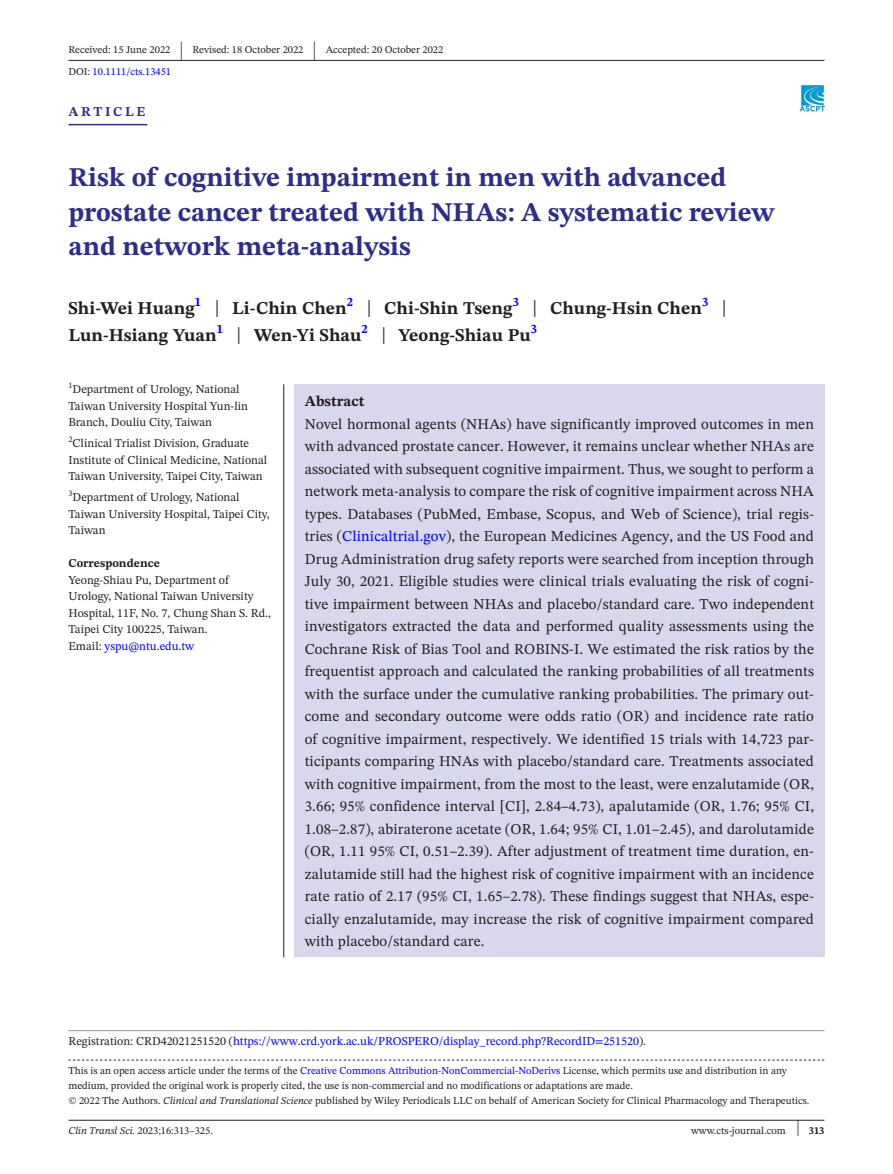
<style>
.page{position:relative;width:893px;height:1174px;background:#fff}
.page>*{position:absolute;margin:0;border:0;box-sizing:border-box;transform-origin:0 0}
.t1{font:700 27px/34.5px "STIX Two Text";color:#2c2d8c}
.t2{font:25.65px "STIX Two Text";color:#231f20;scale:.49 1}
.t3{font:700 18px/27px "STIX Two Text";color:#231f20}
.t4{font:15px/22.5px "STIX Two Text";letter-spacing:.01em;color:#231f20;text-align:justify}
.t5{font:700 15px "STIX Two Text";color:#231f20}
.t6{font:700 13.5px "STIX Two Text";letter-spacing:.2em;color:#2c2d8c}
.t7{font:12px/16.5px "STIX Two Text";color:#231f20}
.t8{font:12px "STIX Two Text";color:#00f}
.t9{font:700 12px "STIX Two Text";color:#231f20}
.t10{font:10.5px/15px "STIX Two Text";color:#231f20}
.t11{font:10.5px "STIX Two Text";color:#00f}
.s1{color:#231f20}
.s2{font-weight:400;font-size:23.4px}
.s3{color:#00f}
.s4{font-family:"STIX"}
.s5{font-style:italic}
.s6{font-size:22.2px}
.s7{font-weight:700}
</style>
<div class="page">
<hr style="left:68px;top:1119px;width:756px;height:1px;background:#231f20">
<img style="left:799px;top:85px;width:25px;height:26px">
<hr style="left:68px;top:60px;width:756px;height:1px;background:#231f20">
<hr style="left:68px;top:124px;width:79px;height:1px;background:#2c2d8c">
<svg style="left:68px;top:1059px;width:756px;height:1px"></svg>
<hr style="left:68px;top:1030px;width:756px;height:1px;background:#939598">
<div style="left:294px;top:384px;width:530px;height:573px;background:#d9d7eb"></div>
<hr style="left:283px;top:384px;width:1px;height:573px;background:#231f20">
<p class="t10" style="left:68px;top:42px;width:103px">Received: 15 June 2022</p>
<h2 class="t2" style="left:180px;top:32px;width:8px">|</h2>
<p class="t10" style="left:193px;top:42px;width:112px">Revised: 18 October 2022</p>
<h2 class="t2" style="left:313px;top:32px;width:8px">|</h2>
<p class="t10" style="left:326px;top:42px;width:119px">Accepted: 20 October 2022</p>
<p class="t11" style="left:68px;top:64px;width:104px"><span class="s1">DOI:</span> 10.1111/cts.13451</p>
<p class="t6" style="left:68px;top:101px;width:79px">ARTICLE</p>
<h1 class="t1" style="left:68px;top:161px;width:707px">Risk of cognitive impairment in men with advanced prostate cancer treated with NHAs: A systematic review and network meta-analysis</h1>
<p class="t3" style="left:68px;top:295px;width:660px">Shi-Wei Huang<sup>1</sup> <span class="s2">|</span> Li-Chin Chen<sup>2</sup> <span class="s2">|</span> Chi-Shin Tseng<sup>3</sup> <span class="s2">|</span> Chung-Hsin Chen<sup>3</sup> <span class="s2">|<br></span>Lun-Hsiang Yuan<sup>1</sup> <span class="s2">|</span> Wen-Yi Shau<sup>2</sup> <span class="s2">|</span> Yeong-Shiau Pu<sup>3</sup></p>
<p class="t7" style="left:68px;top:381px;width:181px"><sup>1</sup>Department of Urology, National<br>Taiwan University Hospital Yun-lin<br>Branch, Douliu City, Taiwan</p>
<p class="t7" style="left:68px;top:435px;width:200px"><sup>2</sup>Clinical Trialist Division, Graduate<br>Institute of Clinical Medicine, National<br>Taiwan University, Taipei City, Taiwan</p>
<p class="t7" style="left:68px;top:489px;width:203px"><sup>3</sup>Department of Urology, National<br>Taiwan University Hospital, Taipei City,<br>Taiwan</p>
<p class="t9" style="left:68px;top:555px;width:93px">Correspondence</p>
<p class="t7" style="left:68px;top:571px;width:204px">Yeong-Shiau Pu, Department of<br>Urology, National Taiwan University<br>Hospital, 11F, No. 7, Chung Shan S. Rd.,<br>Taipei City 100225, Taiwan.<br>Email: <span class="s3">yspu@ntu.edu.tw</span></p>
<p class="t5" style="left:305px;top:390px;width:61px">Abstract</p>
<p class="t4" style="left:305px;top:412px;width:511px">Novel hormonal agents (NHAs) have significantly improved outcomes in men with advanced prostate cancer. However, it remains unclear whether NHAs are associated with subsequent cognitive impairment. Thus, we sought to perform a network meta-analysis to compare the risk of cognitive impairment across NHA types. Databases (PubMed, Embase, Scopus, and Web of Science), trial regis&shy;tries (<span class="s3">Clinicaltrial.gov</span>), the European Medicines Agency, and the US Food and Drug Administration drug safety reports were searched from inception through July 30, 2021. Eligible studies were clinical trials evaluating the risk of cogni&shy;tive impairment between NHAs and placebo/standard care. Two independent investigators extracted the data and performed quality assessments using the Cochrane Risk of Bias Tool and ROBINS-I. We estimated the risk ratios by the frequentist approach and calculated the ranking probabilities of all treatments with the surface under the cumulative ranking probabilities. The primary out&shy;come and secondary outcome were odds ratio (OR) and incidence rate ratio of cognitive impairment, respectively. We identified 15 trials with 14,723 par&shy;ticipants comparing HNAs with placebo/standard care. Treatments associated with cognitive impairment, from the most to the least, were enzalutamide (OR, 3.66; 95% confidence interval [CI], 2.84–4.73), apalutamide (OR, 1.76; 95% CI, 1.08–2.87), abiraterone acetate (OR, 1.64; 95% CI, 1.01–2.45), and darolutamide (OR, 1.11 95% CI, 0.51–2.39). After adjustment of treatment time duration, en&shy;zalutamide still had the highest risk of cognitive impairment with an incidence rate ratio of 2.17 (95% CI, 1.65–2.78). These findings suggest that NHAs, espe&shy;cially enzalutamide, may increase the risk of cognitive impairment compared with placebo/standard care.</p>
<p class="t8" style="left:68px;top:1032px;width:579px"><span class="s1">Registration: CRD42021251520 (</span>https://www.crd.york.ac.uk/PROSPERO/display_record.php?RecordID<span class="s4">=</span>251520<span class="s1">).</span></p>
<p class="t10" style="left:68px;top:1063px;width:743px">This is an open access article under the terms of the <span class="s3">Creative Commons Attribution-NonCommercial-NoDerivs</span> License, which permits use and distribution in any medium, provided the original work is properly cited, the use is non-commercial and no modifications or adaptations are made.<br>© 2022 The Authors. <span class="s5">Clinical and Translational Science</span> published by Wiley Periodicals LLC on behalf of American Society for Clinical Pharmacology and Therapeutics.</p>
<p class="t10" style="left:68px;top:1123px;width:146px"><span class="s5">Clin Transl Sci.</span> 2023;16:313–325.</p>
<p class="t10" style="left:691px;top:1123px;width:135px">www.cts-journal.com <span class="s6">|</span> <span class="s7">313</span></p>
</div>
